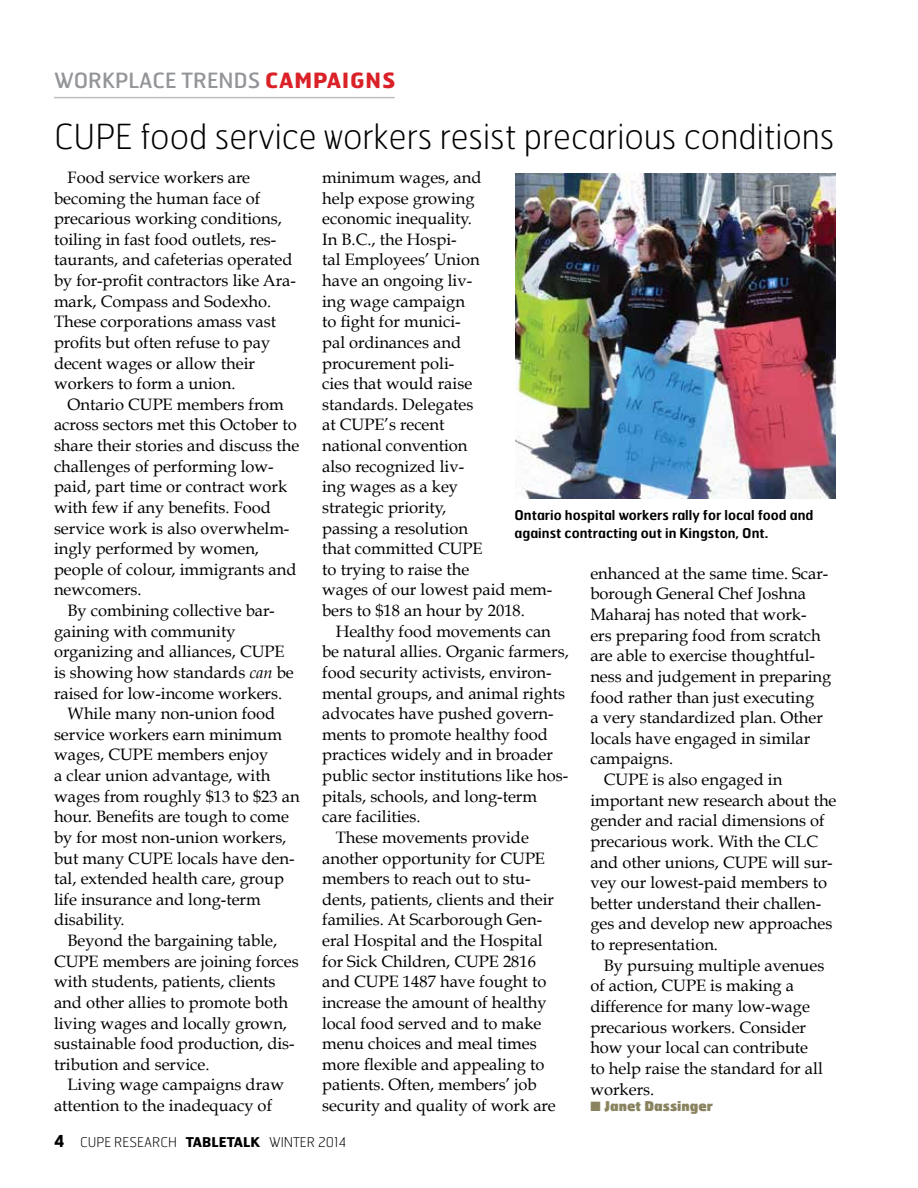
<style>
.page{position:relative;width:918px;height:1188px;background:#fff}
.page>*{position:absolute;margin:0;border:0;box-sizing:border-box;transform-origin:0 0}
.t1{font:100 34.5px "Hermes FB";color:#000}
.t2{font:21px "Hermes FB";color:#939598}
.t3{font:16.5px/20.7px "Book Antiqua";color:#000}
.t4{font:600 13.5px/18px "Hermes FB";color:#000}
.t5{font:100 13.5px "Hermes FB";color:#000}
.t6{font:900 13.5px "Hermes FB";color:#898360}
.s1{font-weight:700;color:#da2128}
.s2{font-style:italic}
.s3{font-weight:700;font-size:16.5px}
.s4{font-weight:700}
</style>
<div class="page">
<hr style="left:54px;top:97px;width:341px;height:1px;background:#bcbec0">
<img style="left:515px;top:174px;width:321px;height:325px">
<p class="t2" style="left:54px;top:67px;width:343px">WORKPLACE TRENDS <span class="s1">CAMPAIGNS</span></p>
<h1 class="t1" style="left:54px;top:115px;width:782px">CUPE food service workers resist precarious conditions</h1>
<p class="t3" style="left:54px;top:167px;width:244px;text-indent:13px">Food service workers are becoming the human face of precarious working conditions, toiling in fast food outlets, res&shy;taurants, and cafeterias operated by for-profit contractors like Ara&shy;mark, Compass and Sodexho.<br>These corporations amass vast profits but often refuse to pay decent wages or allow their workers to form a union.</p>
<p class="t3" style="left:54px;top:394px;width:247px;text-indent:13px">Ontario CUPE members from across sectors met this October to share their stories and discuss the challenges of performing low&shy;paid, part time or contract work with few if any benefits. Food service work is also overwhelm&shy;ingly performed by women, people of colour, immigrants and newcomers.</p>
<p class="t3" style="left:68px;top:600px;width:209px">By combining collective bar-</p>
<p class="t3" style="left:54px;top:621px;width:183px">gaining with community</p>
<p class="t3" style="left:54px;top:641px;width:232px">organizing and alliances, CUPE</p>
<p class="t3" style="left:54px;top:662px;width:241px">is showing how standards <span class="s2">can</span> be</p>
<p class="t3" style="left:54px;top:683px;width:230px">raised for low-income workers.</p>
<p class="t3" style="left:68px;top:703px;width:209px">While many non-union food</p>
<p class="t3" style="left:54px;top:724px;width:230px">service workers earn minimum</p>
<p class="t3" style="left:54px;top:745px;width:216px">wages, CUPE members enjoy</p>
<p class="t3" style="left:54px;top:765px;width:218px">a clear union advantage, with</p>
<p class="t3" style="left:54px;top:786px;width:247px">wages from roughly $13 to $23 an</p>
<p class="t3" style="left:54px;top:806px;width:237px">hour. Benefits are tough to come</p>
<p class="t3" style="left:54px;top:827px;width:234px">by for most non-union workers,</p>
<p class="t3" style="left:54px;top:848px;width:242px">but many CUPE locals have den-</p>
<p class="t3" style="left:54px;top:868px;width:232px">tal, extended health care, group</p>
<p class="t3" style="left:54px;top:889px;width:208px">life insurance and long-term</p>
<p class="t3" style="left:54px;top:910px;width:72px">disability.</p>
<p class="t3" style="left:68px;top:930px;width:211px">Beyond the bargaining table,</p>
<p class="t3" style="left:54px;top:951px;width:246px">CUPE members are joining forces</p>
<p class="t3" style="left:54px;top:971px;width:223px">with students, patients, clients</p>
<p class="t3" style="left:54px;top:992px;width:236px">and other allies to promote both</p>
<p class="t3" style="left:54px;top:1013px;width:235px">living wages and locally grown,</p>
<p class="t3" style="left:54px;top:1033px;width:242px">sustainable food production, dis-</p>
<p class="t3" style="left:54px;top:1054px;width:157px">tribution and service.</p>
<p class="t3" style="left:68px;top:1075px;width:218px">Living wage campaigns draw</p>
<p class="t3" style="left:54px;top:1095px;width:220px">attention to the inadequacy of</p>
<p class="t3" style="left:322px;top:167px;width:232px">minimum wages, and<br>help expose growing<br>economic inequality.<br>In B.C., the Hospi-<br>tal Employees’ Union<br>have an ongoing liv-<br>ing wage campaign<br>to fight for munici-<br>pal ordinances and procurement poli-<br>cies that would raise standards. Delegates<br>at CUPE’s recent<br>national convention<br>also recognized liv-<br>ing wages as a key<br>strategic priority,<br>passing a resolution<br>that committed CUPE<br>to trying to raise the<br>wages of our lowest paid mem&shy;bers to $18 an hour by 2018.</p>
<p class="t3" style="left:336px;top:621px;width:217px">Healthy food movements can</p>
<p class="t3" style="left:322px;top:641px;width:248px">be natural allies. Organic farmers,</p>
<p class="t3" style="left:322px;top:662px;width:231px">food security activists, environ-</p>
<p class="t3" style="left:322px;top:683px;width:245px">mental groups, and animal rights</p>
<p class="t3" style="left:322px;top:703px;width:233px">advocates have pushed govern-</p>
<p class="t3" style="left:322px;top:724px;width:227px">ments to promote healthy food</p>
<p class="t3" style="left:322px;top:745px;width:232px">practices widely and in broader</p>
<p class="t3" style="left:322px;top:765px;width:248px">public sector institutions like hos-</p>
<p class="t3" style="left:322px;top:786px;width:216px">pitals, schools, and long-term</p>
<p class="t3" style="left:322px;top:806px;width:100px">care facilities.</p>
<p class="t3" style="left:336px;top:827px;width:195px">These movements provide</p>
<p class="t3" style="left:322px;top:848px;width:224px">another opportunity for CUPE</p>
<p class="t3" style="left:322px;top:868px;width:210px">members to reach out to stu-</p>
<p class="t3" style="left:322px;top:889px;width:233px">dents, patients, clients and their</p>
<p class="t3" style="left:322px;top:910px;width:222px">families. At Scarborough Gen-</p>
<p class="t3" style="left:322px;top:930px;width:222px">eral Hospital and the Hospital</p>
<p class="t3" style="left:322px;top:951px;width:215px">for Sick Children, CUPE 2816</p>
<p class="t3" style="left:322px;top:971px;width:226px">and CUPE 1487 have fought to</p>
<p class="t3" style="left:322px;top:992px;width:226px">increase the amount of healthy</p>
<p class="t3" style="left:322px;top:1013px;width:221px">local food served and to make</p>
<p class="t3" style="left:322px;top:1033px;width:216px">menu choices and meal times</p>
<p class="t3" style="left:322px;top:1054px;width:224px">more flexible and appealing to</p>
<p class="t3" style="left:322px;top:1075px;width:216px">patients. Often, members’ job</p>
<p class="t3" style="left:322px;top:1095px;width:235px">security and quality of work are</p>
<p class="t4" style="left:514px;top:506px;width:301px">Ontario hospital workers rally for local food and against contracting out in Kingston, Ont.</p>
<p class="t3" style="left:590px;top:563px;width:239px">enhanced at the same time. Scar-</p>
<p class="t3" style="left:590px;top:583px;width:217px">borough General Chef Joshna</p>
<p class="t3" style="left:590px;top:604px;width:218px">Maharaj has noted that work-</p>
<p class="t3" style="left:590px;top:625px;width:232px">ers preparing food from scratch</p>
<p class="t3" style="left:590px;top:645px;width:226px">are able to exercise thoughtful-</p>
<p class="t3" style="left:590px;top:666px;width:243px">ness and judgement in preparing</p>
<p class="t3" style="left:590px;top:687px;width:225px">food rather than just executing</p>
<p class="t3" style="left:590px;top:707px;width:234px">a very standardized plan. Other</p>
<p class="t3" style="left:590px;top:728px;width:221px">locals have engaged in similar</p>
<p class="t3" style="left:590px;top:748px;width:85px">campaigns.</p>
<p class="t3" style="left:604px;top:769px;width:180px">CUPE is also engaged in</p>
<p class="t3" style="left:590px;top:790px;width:248px">important new research about the</p>
<p class="t3" style="left:590px;top:810px;width:236px">gender and racial dimensions of</p>
<p class="t3" style="left:590px;top:831px;width:229px">precarious work. With the CLC</p>
<p class="t3" style="left:590px;top:852px;width:244px">and other unions, CUPE will sur-</p>
<p class="t3" style="left:590px;top:872px;width:238px">vey our lowest-paid members to</p>
<p class="t3" style="left:590px;top:893px;width:232px">better understand their challen-</p>
<p class="t3" style="left:590px;top:913px;width:244px">ges and develop new approaches</p>
<p class="t3" style="left:590px;top:934px;width:129px">to representation.</p>
<p class="t3" style="left:604px;top:955px;width:222px">By pursuing multiple avenues</p>
<p class="t3" style="left:590px;top:975px;width:205px">of action, CUPE is making a</p>
<p class="t3" style="left:590px;top:996px;width:221px">difference for many low-wage</p>
<p class="t3" style="left:590px;top:1017px;width:217px">precarious workers. Consider</p>
<p class="t3" style="left:590px;top:1037px;width:219px">how your local can contribute</p>
<p class="t3" style="left:590px;top:1058px;width:234px">to help raise the standard for all</p>
<p class="t3" style="left:590px;top:1079px;width:66px">workers.</p>
<p class="t6" style="left:590px;top:1097px;width:124px">■ Janet Dassinger</p>
<p class="t5" style="left:54px;top:1133px;width:294px"><span class="s3">4</span> CUPE RESEARCH <span class="s4">TABLETALK</span> WINTER 2014</p>
</div>
